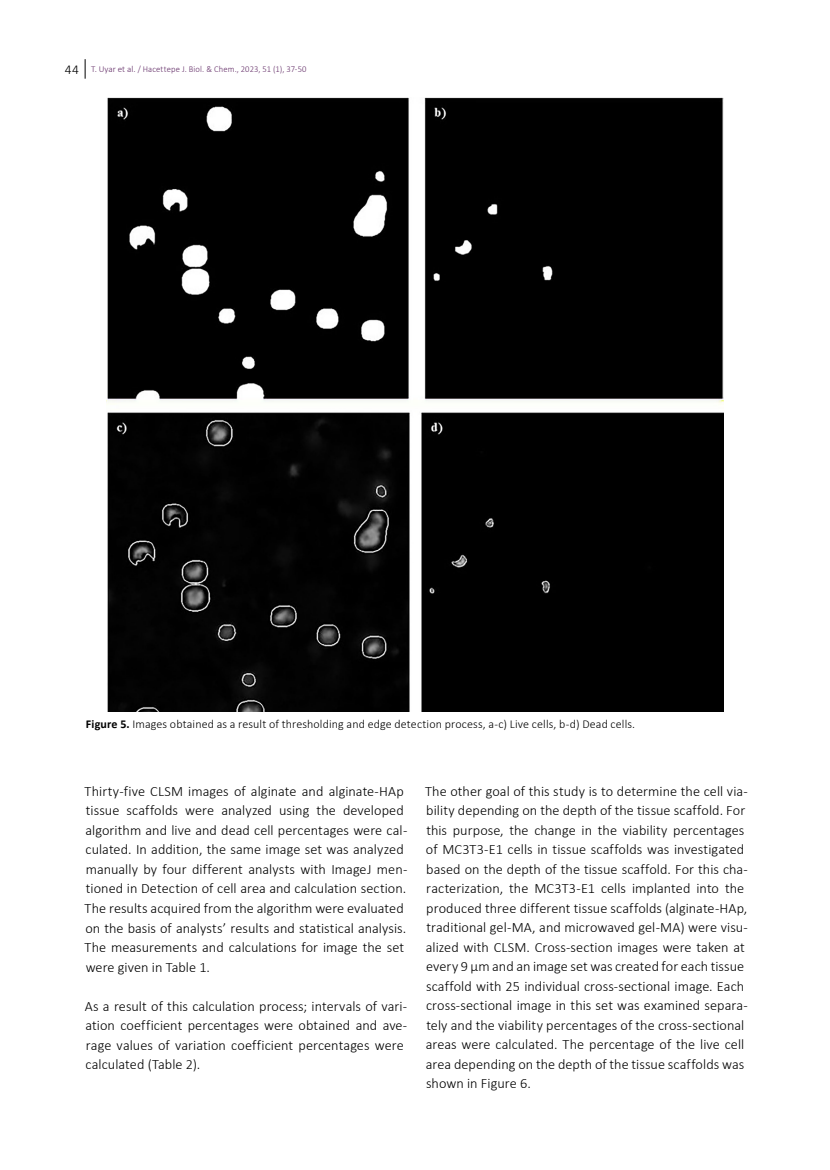
<style>
.page{position:relative;width:830px;height:1170px;background:#fff}
.page>*{position:absolute;margin:0;border:0;box-sizing:border-box;transform-origin:0 0}
.t1{font:300 14.25px/19.5px "Calibri";color:#000}
.t2{font:300 12px "Calibri";letter-spacing:.01em;color:#000}
.t3{font:300 9px "Calibri";letter-spacing:.02em;color:#642e68}
.s1{font-size:13.5px;color:#000}
.s2{font-weight:700}
</style>
<div class="page">
<svg style="left:85px;top:59px;width:1px;height:20px"></svg>
<img style="left:106px;top:98px;width:617px;height:613px">
<p class="t3" style="left:65px;top:63px;width:243px"><span class="s1">44</span> T. Uyar et al. / Hacettepe J. Biol. &amp; Chem., 2023, 51 (1), 37-50</p>
<p class="t2" style="left:86px;top:716px;width:550px"><span class="s2">Figure 5.</span> Images obtained as a result of thresholding and edge detection process, a-c) Live cells, b-d) Dead cells.</p>
<p class="t1" style="left:85px;top:781px;width:324px">Thirty-five CLSM images of alginate and alginate-HAp tissue scaffolds were analyzed using the developed algorithm and live and dead cell percentages were cal&shy;culated. In addition, the same image set was analyzed manually by four different analysts with ImageJ men&shy;tioned in Detection of cell area and calculation section.<br>The results acquired from the algorithm were evaluated on the basis of analysts’ results and statistical analysis.<br>The measurements and calculations for image the set were given in Table 1.</p>
<p class="t1" style="left:85px;top:995px;width:324px">As a result of this calculation process; intervals of vari&shy;ation coefficient percentages were obtained and ave&shy;rage values of variation coefficient percentages were calculated (Table 2).</p>
<p class="t1" style="left:425px;top:781px;width:324px">The other goal of this study is to determine the cell via&shy;bility depending on the depth of the tissue scaffold. For this purpose, the change in the viability percentages of MC3T3-E1 cells in tissue scaffolds was investigated based on the depth of the tissue scaffold. For this cha&shy;racterization, the MC3T3-E1 cells implanted into the produced three different tissue scaffolds (alginate-HAp, traditional gel-MA, and microwaved gel-MA) were visu&shy;alized with CLSM. Cross-section images were taken at every 9 μm and an image set was created for each tissue scaffold with 25 individual cross-sectional image. Each cross-sectional image in this set was examined separa&shy;tely and the viability percentages of the cross-sectional areas were calculated. The percentage of the live cell area depending on the depth of the tissue scaffolds was shown in Figure 6.</p>
</div>
